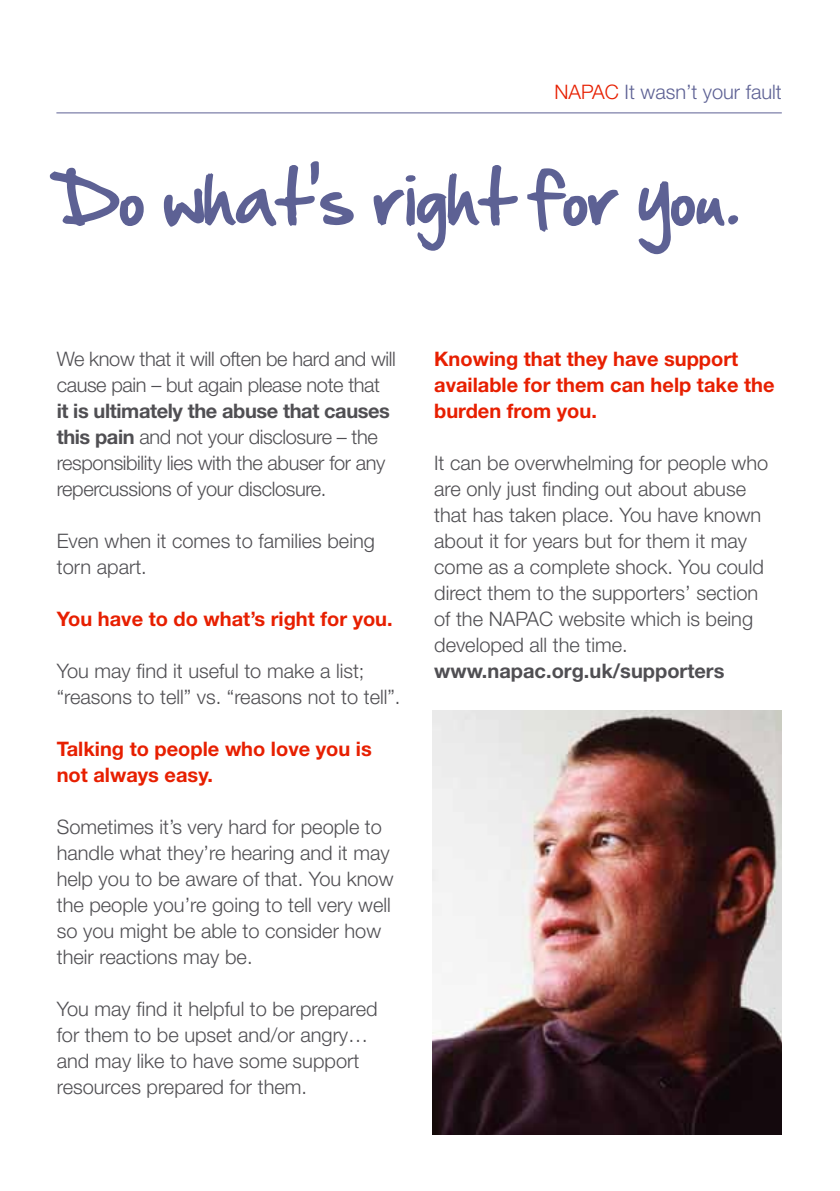
<style>
.page{position:relative;width:840px;height:1191px;background:#fff}
.page>*{position:absolute;margin:0;border:0;box-sizing:border-box;transform-origin:0 0}
.t1{font:64px "Hand Of Sean";color:#5d6194}
.t2{font:300 20px/26px "Helvetica Neue LT Std";color:#504f53}
.t3{font:300 20px/26px "Helvetica Neue LT Std";letter-spacing:-.02em;color:#504f53}
.t4{font:700 20px/26px "Helvetica Neue LT Std";color:#e71f01}
.t5{font:700 20px "Helvetica Neue LT Std";color:#504f53}
.t6{font:300 20px "Helvetica Neue LT Std";color:#5d6194}
.s1{color:#e71f01}
.s2{font-weight:700}
</style>
<div class="page">
<hr style="left:56px;top:112px;width:725px;height:1px;background:#5d6194">
<img style="left:432px;top:710px;width:349px;height:424px">
<p class="t6" style="left:554px;top:80px;width:229px"><span class="s1">NAPAC</span> It wasn’t your fault</p>
<h1 class="t1" style="left:57px;top:140px;width:686px">Do what's right for you.</h1>
<p class="t3" style="left:57px;top:345px;width:340px">We know that it will often be hard and will cause pain – but again please note that</p>
<p class="t3" style="left:57px;top:397px;width:334px"><span class="s2">it is ultimately the abuse that causes this pain</span> and not your disclosure – the responsibility lies with the abuser for any repercussions of your disclosure.</p>
<p class="t2" style="left:57px;top:527px;width:319px">Even when it comes to families being torn apart.</p>
<p class="t4" style="left:57px;top:605px;width:337px">You have to do what’s right for you.</p>
<p class="t2" style="left:57px;top:657px;width:345px">You may find it useful to make a list; “reasons to tell” vs. “reasons not to tell”.</p>
<p class="t4" style="left:57px;top:735px;width:316px">Talking to people who love you is not always easy.</p>
<p class="t2" style="left:57px;top:813px;width:338px">Sometimes it’s very hard for people to handle what they’re hearing and it may help you to be aware of that. You know the people you’re going to tell very well so you might be able to consider how their reactions may be.</p>
<p class="t2" style="left:57px;top:995px;width:322px">You may find it helpful to be prepared for them to be upset and/or angry… and may like to have some support resources prepared for them.</p>
<p class="t4" style="left:434px;top:345px;width:341px">Knowing that they have support available for them can help take the burden from you.</p>
<p class="t2" style="left:434px;top:449px;width:335px">It can be overwhelming for people who are only just finding out about abuse that has taken place. You have known about it for years but for them it may come as a complete shock. You could direct them to the supporters’ section of the NAPAC website which is being developed all the time.</p>
<p class="t5" style="left:434px;top:658px;width:292px">www.napac.org.uk/supporters</p>
</div>
